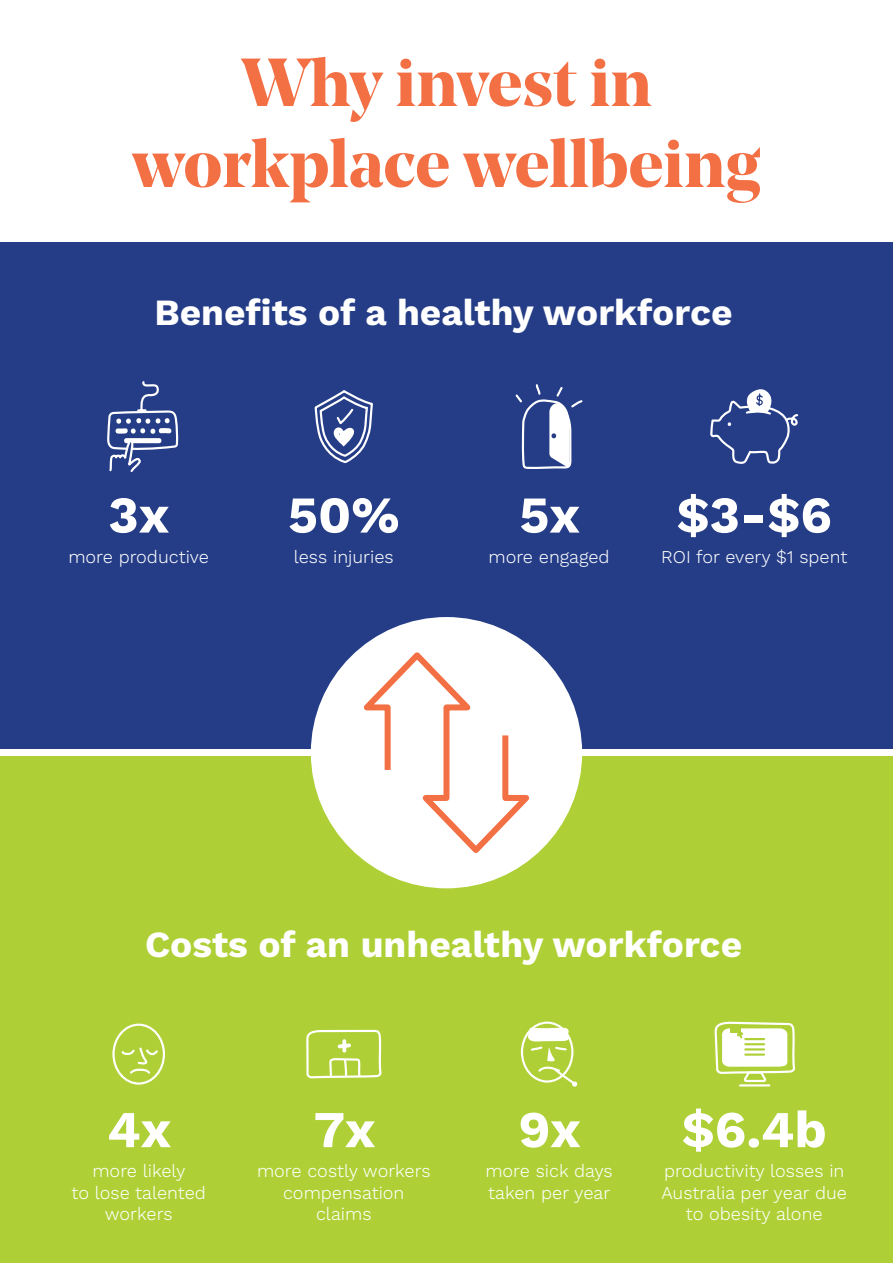
<style>
.page{position:relative;width:893px;height:1263px;background:#fff}
.page>*{position:absolute;margin:0;border:0;box-sizing:border-box;transform-origin:0 0}
.t1{font:700 67.5px/81px "Noe Display";color:#f36f44;text-align:center}
.t2{font:700 51.6px "Work Sans";color:#fff}
.t3{font:700 36.9px "Work Sans";color:#fff}
.t4{font:300 18px/21.6px "Work Sans";color:#fff;text-align:center}
</style>
<div class="page">
<div style="left:0;top:242px;width:893px;height:506px;background:#253d87"></div>
<div style="left:0;top:757px;width:893px;height:506px;background:#aed036"></div>
<div style="left:311px;top:617px;width:271px;height:271px;background:#fff;border-radius:50%"></div>
<svg style="left:353px;top:647px;width:187px;height:212px"></svg>
<svg style="left:107px;top:381px;width:72px;height:91px"></svg>
<svg style="left:314px;top:391px;width:59px;height:73px"></svg>
<svg style="left:515px;top:384px;width:68px;height:85px"></svg>
<svg style="left:710px;top:389px;width:89px;height:75px"></svg>
<svg style="left:112px;top:1023px;width:53px;height:62px"></svg>
<svg style="left:306px;top:1029px;width:76px;height:50px"></svg>
<svg style="left:520px;top:1021px;width:58px;height:66px"></svg>
<svg style="left:714px;top:1021px;width:82px;height:66px"></svg>
<p class="t1" style="left:132px;top:41px;width:630px">Why invest in workplace wellbeing</p>
<p class="t3" style="left:155px;top:291px;width:580px">Benefits of a healthy workforce</p>
<p class="t2" style="left:108px;top:485px;width:63px">3x</p>
<p class="t4" style="left:68px;top:546px;width:142px">more productive</p>
<p class="t2" style="left:288px;top:485px;width:113px">50%</p>
<p class="t4" style="left:294px;top:546px;width:101px">less injuries</p>
<p class="t2" style="left:519px;top:485px;width:62px">5x</p>
<p class="t4" style="left:488px;top:546px;width:123px">more engaged</p>
<p class="t2" style="left:676px;top:485px;width:157px">$3-$6</p>
<p class="t4" style="left:661px;top:546px;width:188px">ROI for every $1 spent</p>
<p class="t3" style="left:145px;top:923px;width:599px">Costs of an unhealthy workforce</p>
<p class="t2" style="left:107px;top:1100px;width:65px">4x</p>
<p class="t4" style="left:71px;top:1161px;width:136px">more likely<br>to lose talented workers</p>
<p class="t2" style="left:313px;top:1100px;width:64px">7x</p>
<p class="t4" style="left:257px;top:1161px;width:175px">more costly workers compensation claims</p>
<p class="t2" style="left:518px;top:1100px;width:64px">9x</p>
<p class="t4" style="left:485px;top:1161px;width:129px;text-align:left">more sick days taken per year</p>
<p class="t2" style="left:682px;top:1100px;width:147px">$6.4b</p>
<p class="t4" style="left:661px;top:1161px;width:187px">productivity losses in<br>Australia per year due to obesity alone</p>
</div>
